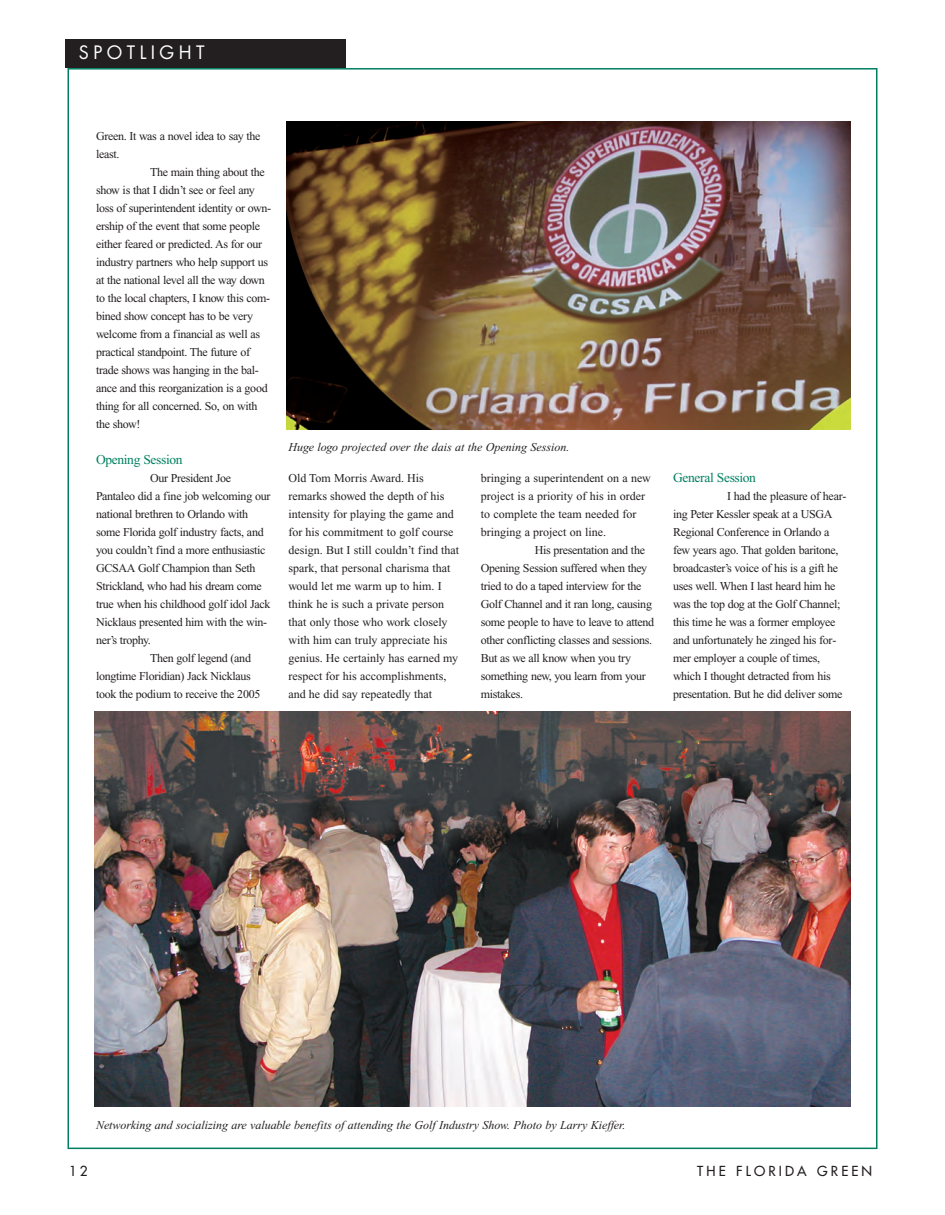
<style>
.page{position:relative;width:945px;height:1215px;background:#fff}
.page>*{position:absolute;margin:0;border:0;box-sizing:border-box;transform-origin:0 0}
.t1{font:18px "Futura";letter-spacing:.245em;color:#fff}
.t2{font:13.5px "Times New Roman";letter-spacing:-.025em;color:#008061}
.t3{font:13.5px "Futura";letter-spacing:.23em;color:#231f20}
.t4{font:12px/18px "Times New Roman";letter-spacing:-.025em;color:#231f20}
.t5{font:12px/18px "Times New Roman";color:#231f20}
.t6{font:italic 12px "Times New Roman";color:#231f20}
</style>
<div class="page">
<div style="left:65px;top:39px;width:281px;height:29px;background:#231f20"></div>
<img style="left:94px;top:711px;width:756px;height:395px">
<img style="left:287px;top:122px;width:563px;height:308px">
<h1 class="t1" style="left:79px;top:44px;width:127px">SPOTLIGHT</h1>
<p class="t4" style="left:96px;top:128px;width:166px">Green. It was a novel idea to say the</p>
<p class="t4" style="left:96px;top:146px;width:25px">least.</p>
<p class="t4" style="left:150px;top:164px;width:116px">The main thing about the</p>
<p class="t4" style="left:96px;top:182px;width:160px">show is that I didn’t see or feel any</p>
<p class="t4" style="left:96px;top:200px;width:177px">loss of superintendent identity or own-</p>
<p class="t4" style="left:96px;top:218px;width:166px">ership of the event that some people</p>
<p class="t4" style="left:96px;top:236px;width:168px">either feared or predicted. As for our</p>
<p class="t4" style="left:96px;top:254px;width:174px">industry partners who help support us</p>
<p class="t4" style="left:96px;top:272px;width:170px">at the national level all the way down</p>
<p class="t4" style="left:96px;top:290px;width:176px">to the local chapters, I know this com-</p>
<p class="t4" style="left:96px;top:308px;width:159px">bined show concept has to be very</p>
<p class="t4" style="left:96px;top:326px;width:166px">welcome from a financial as well as</p>
<p class="t4" style="left:96px;top:344px;width:156px">practical standpoint. The future of</p>
<p class="t4" style="left:96px;top:362px;width:164px">trade shows was hanging in the bal-</p>
<p class="t4" style="left:96px;top:380px;width:173px">ance and this reorganization is a good</p>
<p class="t4" style="left:96px;top:398px;width:163px">thing for all concerned. So, on with</p>
<p class="t4" style="left:96px;top:416px;width:46px">the show!</p>
<p class="t2" style="left:96px;top:454px;width:88px">Opening Session</p>
<p class="t4" style="left:150px;top:470px;width:83px">Our President Joe</p>
<p class="t4" style="left:96px;top:488px;width:176px">Pantaleo did a fine job welcoming our</p>
<p class="t4" style="left:96px;top:506px;width:154px">national brethren to Orlando with</p>
<p class="t4" style="left:96px;top:524px;width:169px">some Florida golf industry facts, and</p>
<p class="t4" style="left:96px;top:542px;width:171px">you couldn’t find a more enthusiastic</p>
<p class="t4" style="left:96px;top:560px;width:161px">GCSAA Golf Champion than Seth</p>
<p class="t4" style="left:96px;top:578px;width:167px">Strickland, who had his dream come</p>
<p class="t4" style="left:96px;top:596px;width:176px">true when his childhood golf idol Jack</p>
<p class="t4" style="left:96px;top:614px;width:173px">Nicklaus presented him with the win-</p>
<p class="t4" style="left:96px;top:632px;width:56px">ner’s trophy.</p>
<p class="t4" style="left:150px;top:650px;width:103px">Then golf legend (and</p>
<p class="t4" style="left:96px;top:668px;width:156px">longtime Floridian) Jack Nicklaus</p>
<p class="t4" style="left:96px;top:686px;width:166px">took the podium to receive the 2005</p>
<p class="t6" style="left:288px;top:443px;width:283px">Huge logo projected over the dais at the Opening Session.</p>
<p class="t5" style="left:288px;top:470px;width:172px">Old Tom Morris Award. His remarks showed the depth of his intensity for playing the game and for his commitment to golf course design. But I still couldn’t find that spark, that personal charisma that would let me warm up to him. I think he is such a private person that only those who work closely with him can truly appreciate his genius. He certainly has earned my respect for his accomplishments, and he did say repeatedly that</p>
<p class="t5" style="left:481px;top:470px;width:172px">bringing a superintendent on a new</p>
<p class="t5" style="left:481px;top:488px;width:166px">project is a priority of his in order</p>
<p class="t5" style="left:481px;top:506px;width:157px">to complete the team needed for</p>
<p class="t5" style="left:481px;top:524px;width:127px">bringing a project on line.</p>
<p class="t4" style="left:535px;top:542px;width:112px">His presentation and the</p>
<p class="t4" style="left:481px;top:560px;width:168px">Opening Session suffered when they</p>
<p class="t4" style="left:481px;top:578px;width:162px">tried to do a taped interview for the</p>
<p class="t4" style="left:481px;top:596px;width:173px">Golf Channel and it ran long, causing</p>
<p class="t4" style="left:481px;top:614px;width:175px">some people to have to leave to attend</p>
<p class="t4" style="left:481px;top:632px;width:173px">other conflicting classes and sessions.</p>
<p class="t4" style="left:481px;top:650px;width:152px">But as we all know when you try</p>
<p class="t4" style="left:481px;top:668px;width:167px">something new, you learn from your</p>
<p class="t4" style="left:481px;top:686px;width:44px">mistakes.</p>
<p class="t2" style="left:673px;top:472px;width:84px">General Session</p>
<p class="t4" style="left:673px;top:488px;width:175px;text-indent:54px">I had the pleasure of hear&shy;ing Peter Kessler speak at a USGA Regional Conference in Orlando a few years ago. That golden baritone, broadcaster’s voice of his is a gift he uses well. When I last heard him he was the top dog at the Golf Channel; this time he was a former employee and unfortunately he zinged his for&shy;mer employer a couple of times, which I thought detracted from his presentation. But he did deliver some</p>
<p class="t6" style="left:96px;top:1120px;width:531px">Networking and socializing are valuable benefits of attending the Golf Industry Show. Photo by Larry Kieffer.</p>
<p class="t3" style="left:69px;top:1164px;width:20px">12</p>
<p class="t3" style="left:697px;top:1164px;width:177px">THE FLORIDA GREEN</p>
</div>
